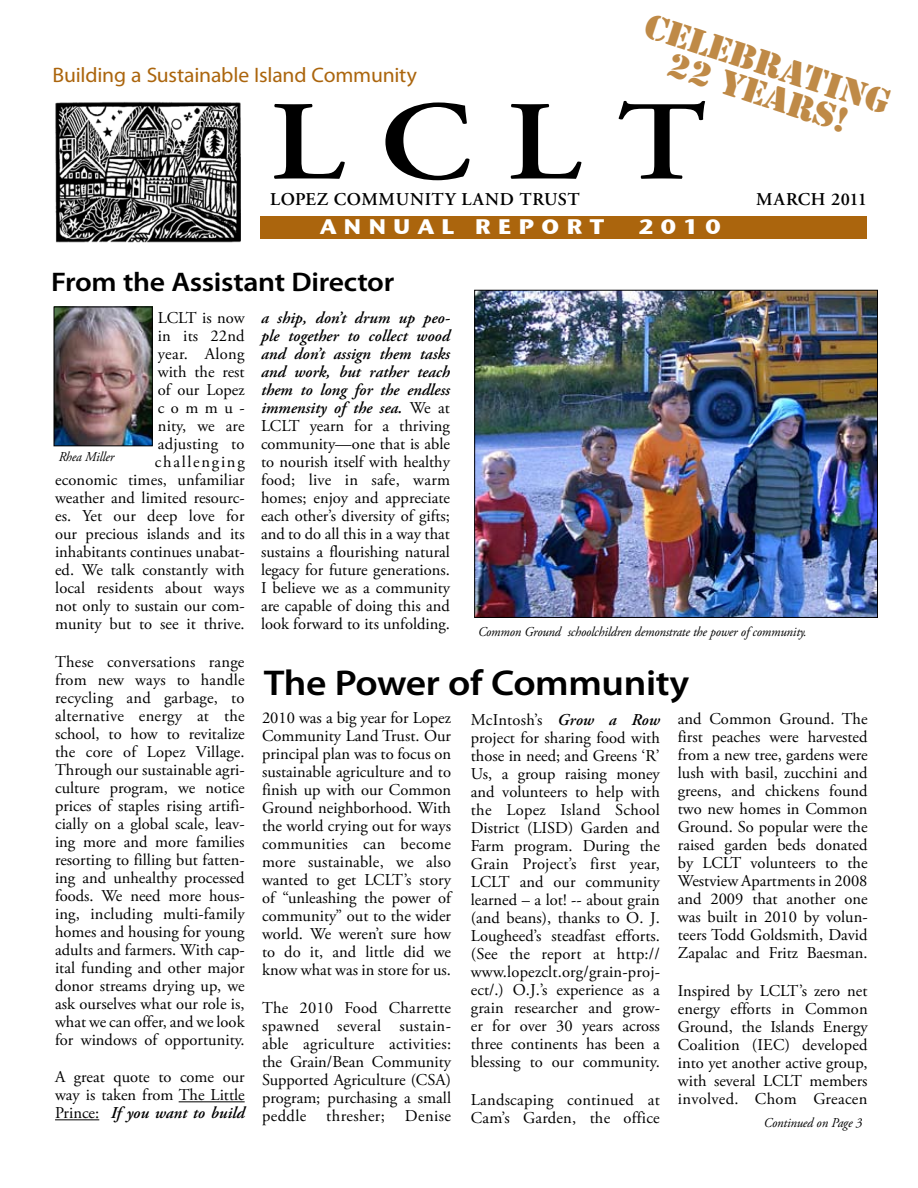
<style>
.page{position:relative;width:918px;height:1188px;background:#fff}
.page>*{position:absolute;margin:0;border:0;box-sizing:border-box;transform-origin:0 0}
.t1{font:600 36px "Myriad Pro";letter-spacing:-.01em;color:#000;scale:1.1 1}
.t2{font:36px/30px "Stencil";color:#bf8a47;text-align:center;scale:1.1 1}
.t3{font:600 27px "Myriad Pro";letter-spacing:-.01em;color:#000;scale:1.1 1}
.t4{font:21px "Myriad Pro";letter-spacing:-.01em;color:#ab650d}
.t5{font:700 21px "Stone Sans ITC";letter-spacing:.3em;color:#fff;scale:1.1 1}
.t6{font:600 18px "Adobe Garamond Pro";letter-spacing:.03em;color:#000}
.t7{font:16.5px/18px "Adobe Garamond Pro";color:#000;text-align:justify}
.t8{font:italic 13.5px "Adobe Garamond Pro";letter-spacing:-.01em;color:#000;scale:.95 1}
.s1{font-weight:600;font-style:italic}
</style>
<div class="page">
<img style="left:476px;top:292px;width:400px;height:324px">
<div style="left:474px;top:290px;width:404px;height:328px;border:1px solid #000"></div>
<div style="left:261px;top:216px;width:606px;height:22px;background:#ab650d"></div>
<img style="left:55px;top:102px;width:186px;height:140px">
<svg style="left:274px;top:101px;width:431px;height:79px"></svg>
<hr style="left:179px;top:1101px;width:66px;height:1px;background:#000">
<hr style="left:55px;top:1119px;width:44px;height:1px;background:#000">
<img style="left:56px;top:309px;width:94px;height:135px">
<div style="left:54px;top:307px;width:98px;height:139px;border:1px solid #000"></div>
<p class="t4" style="left:52px;top:62px;width:366px">Building a Sustainable Island Community</p>
<h1 class="t2" style="left:650px;top:11px;width:234px;rotate:18deg">Celebrating<br>22 years!</h1>
<p class="t6" style="left:270px;top:189px;width:311px">LOPEZ COMMUNITY LAND TRUST</p>
<p class="t6" style="left:756px;top:189px;width:15px">MAR</p>
<p class="t6" style="left:798px;top:189px;width:71px">CH 2011</p>
<p class="t5" style="left:320px;top:208px;width:260px">ANNUAL REPORT</p>
<p class="t5" style="left:638px;top:208px;width:77px">2010</p>
<h2 class="t3" style="left:51px;top:265px;width:314px">From the Assistant Director</h2>
<p class="t7" style="left:55px;top:310px;width:191px;text-align:right">LCLT is now<br>in its 22nd<br>year. Along<br>with the rest<br>of our Lopez<br>commu-<br>nity, we are<br>adjusting to<br>challenging<br>economic times, unfamiliar weather and limited resourc&shy;es. Yet our deep love for our precious islands and its inhabitants continues unabat&shy;ed. We talk constantly with local residents about ways not only to sustain our com&shy;munity but to see it thrive.</p>
<p class="t7" style="left:55px;top:653px;width:191px">These conversations range from new ways to handle recycling and garbage, to alternative energy at the school, to how to revitalize the core of Lopez Village.<br>Through our sustainable agri&shy;culture program, we notice prices of staples rising artifi&shy;cially on a global scale, leav&shy;ing more and more families resorting to filling but fatten&shy;ing and unhealthy processed foods. We need more hous&shy;ing, including multi-family homes and housing for young adults and farmers. With cap&shy;ital funding and other major donor streams drying up, we ask ourselves what our role is, what we can offer, and we look for windows of opportunity.</p>
<p class="t7" style="left:55px;top:1069px;width:191px">A great quote to come our way is taken from The Little Prince: <span class="s1">If you want to build</span></p>
<p class="t8" style="left:59px;top:449px;width:60px">Rhea Miller</p>
<p class="t7" style="left:261px;top:309px;width:191px"><span class="s1">a ship, don’t drum up peo&shy;ple together to collect wood and don’t assign them tasks and work, but rather teach them to long for the endless immensity of the sea.</span> We at LCLT yearn for a thriving community—one that is able to nourish itself with healthy food; live in safe, warm homes; enjoy and appreciate each other’s diversity of gifts; and to do all this in a way that sustains a flourishing natural legacy for future generations.<br>I believe we as a community are capable of doing this and look forward to its unfolding.</p>
<h1 class="t1" style="left:264px;top:660px;width:388px">The Power of Community</h1>
<p class="t8" style="left:478px;top:624px;width:347px">Common Ground schoolchildren demonstrate the power of community.</p>
<p class="t7" style="left:262px;top:710px;width:191px">2010 was a big year for Lopez Community Land Trust. Our principal plan was to focus on sustainable agriculture and to finish up with our Common Ground neighborhood. With the world crying out for ways communities can become more sustainable, we also wanted to get LCLT’s story of “unleashing the power of community” out to the wider world. We weren’t sure how to do it, and little did we know what was in store for us.</p>
<p class="t7" style="left:262px;top:999px;width:191px">The 2010 Food Charrette spawned several sustain&shy;able agriculture activities: the Grain/Bean Community Supported Agriculture (CSA) program; purchasing a small peddle thresher; Denise</p>
<p class="t7" style="left:471px;top:711px;width:191px">McIntosh’s <span class="s1">Grow a Row </span>project for sharing food with those in need; and Greens ‘R’ Us, a group raising money and volunteers to help with the Lopez Island School District (LISD) Garden and Farm program. During the Grain Project’s first year, LCLT and our community learned – a lot! -- about grain (and beans), thanks to O. J.<br>Lougheed’s steadfast efforts. (See the report at http:// www.lopezclt.org/grain-proj&shy;ect/.) O.J.’s experience as a grain researcher and grow&shy;er for over 30 years across three continents has been a blessing to our community.</p>
<p class="t7" style="left:471px;top:1091px;width:190px">Landscaping continued at<br>Cam’s Garden, the office</p>
<p class="t7" style="left:678px;top:711px;width:191px">and Common Ground. The first peaches were harvested from a new tree, gardens were lush with basil, zucchini and greens, and chickens found two new homes in Common Ground. So popular were the raised garden beds donated by LCLT volunteers to the Westview Apartments in 2008 and 2009 that another one was built in 2010 by volun&shy;teers Todd Goldsmith, David Zapalac and Fritz Baesman.</p>
<p class="t7" style="left:678px;top:982px;width:191px">Inspired by LCLT’s zero net energy efforts in Common Ground, the Islands Energy Coalition (IEC) developed into yet another active group, with several LCLT members involved. Chom Greacen</p>
<p class="t8" style="left:764px;top:1114px;width:105px">Continued on Page 3</p>
</div>
